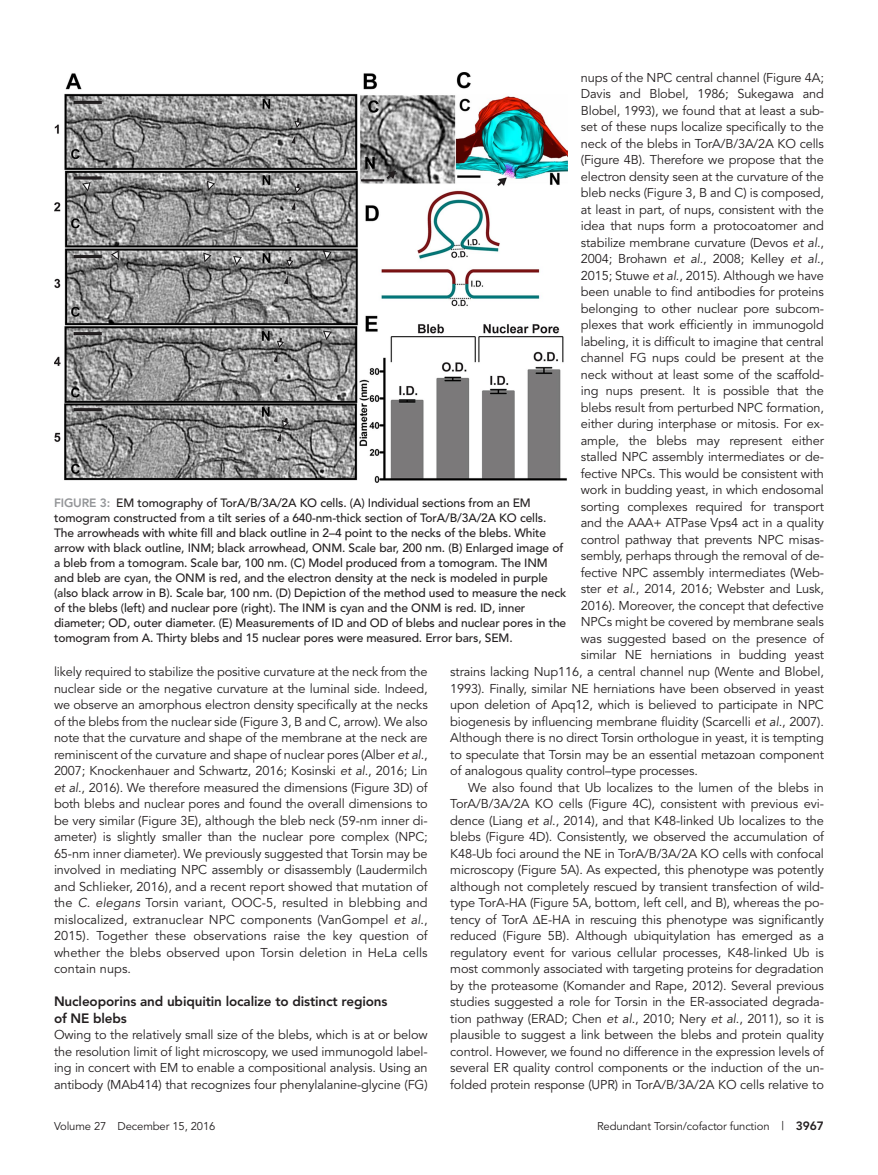
<style>
.page{position:relative;width:878px;height:1175px;background:#fff}
.page>*{position:absolute;margin:0;border:0;box-sizing:border-box;transform-origin:0 0}
.t1{font:800 13.5px/16.5px "Avenir";letter-spacing:-.01em;color:#231f20}
.ParaFL{font:12.75px/16.5px "Avenir";letter-spacing:-.01em;color:#231f20;text-align:justify}
.Para{font:12.75px/16.5px "Avenir";letter-spacing:-.01em;color:#231f20;text-align:justify}
.FigCaption{font:500 12px/15px "Avenir";letter-spacing:-.01em;color:#231f20}
.t2{font:11.25px "Avenir";letter-spacing:-.01em;color:#231f20}
.s1{font-style:italic}
.s2{font-weight:800;color:#939598}
.s3{font-size:12px}
.s4{font-weight:800;font-size:12px}
</style>
<div class="page">
<img style="left:54px;top:72px;width:513px;height:411px">
<p class="ParaFL" style="left:580px;top:69px;width:245px">nups of the NPC central channel (Figure 4A;</p>
<p class="ParaFL" style="left:580px;top:86px;width:245px">Davis and Blobel, 1986; Sukegawa and</p>
<p class="ParaFL" style="left:580px;top:102px;width:245px">Blobel, 1993), we found that at least a sub-</p>
<p class="ParaFL" style="left:580px;top:119px;width:244px">set of these nups localize specifically to the</p>
<p class="ParaFL" style="left:580px;top:135px;width:245px">neck of the blebs in TorA/B/3A/2A KO cells</p>
<p class="ParaFL" style="left:580px;top:152px;width:245px">(Figure 4B). Therefore we propose that the</p>
<p class="ParaFL" style="left:580px;top:168px;width:244px">electron density seen at the curvature of the</p>
<p class="ParaFL" style="left:580px;top:185px;width:244px">bleb necks (Figure 3, B and C) is composed,</p>
<p class="ParaFL" style="left:580px;top:201px;width:245px">at least in part, of nups, consistent with the</p>
<p class="ParaFL" style="left:580px;top:218px;width:245px">idea that nups form a protocoatomer and</p>
<p class="ParaFL" style="left:580px;top:234px;width:244px">stabilize membrane curvature (Devos <span class="s1">et al</span>.,</p>
<p class="ParaFL" style="left:580px;top:251px;width:244px">2004; Brohawn <span class="s1">et al</span>., 2008; Kelley <span class="s1">et al</span>.,</p>
<p class="ParaFL" style="left:580px;top:267px;width:245px">2015; Stuwe <span class="s1">et al</span>., 2015). Although we have</p>
<p class="ParaFL" style="left:580px;top:284px;width:245px">been unable to find antibodies for proteins</p>
<p class="ParaFL" style="left:580px;top:300px;width:245px">belonging to other nuclear pore subcom-</p>
<p class="ParaFL" style="left:580px;top:317px;width:245px">plexes that work efficiently in immunogold</p>
<p class="ParaFL" style="left:580px;top:333px;width:244px">labeling, it is difficult to imagine that central</p>
<p class="ParaFL" style="left:580px;top:350px;width:245px">channel FG nups could be present at the</p>
<p class="ParaFL" style="left:580px;top:366px;width:245px">neck without at least some of the scaffold-</p>
<p class="ParaFL" style="left:580px;top:383px;width:244px">ing nups present. It is possible that the</p>
<p class="ParaFL" style="left:580px;top:399px;width:245px">blebs result from perturbed NPC formation,</p>
<p class="ParaFL" style="left:580px;top:416px;width:245px">either during interphase or mitosis. For ex-</p>
<p class="ParaFL" style="left:580px;top:432px;width:245px">ample, the blebs may represent either</p>
<p class="ParaFL" style="left:580px;top:449px;width:245px">stalled NPC assembly intermediates or de-</p>
<p class="ParaFL" style="left:580px;top:465px;width:244px">fective NPCs. This would be consistent with</p>
<p class="ParaFL" style="left:580px;top:482px;width:245px">work in budding yeast, in which endosomal</p>
<p class="ParaFL" style="left:580px;top:498px;width:244px">sorting complexes required for transport</p>
<p class="ParaFL" style="left:580px;top:515px;width:244px">and the AAA+ ATPase Vps4 act in a quality</p>
<p class="ParaFL" style="left:580px;top:531px;width:245px">control pathway that prevents NPC misas-</p>
<p class="ParaFL" style="left:580px;top:548px;width:245px">sembly, perhaps through the removal of de-</p>
<p class="ParaFL" style="left:580px;top:564px;width:245px">fective NPC assembly intermediates (Web-</p>
<p class="ParaFL" style="left:580px;top:581px;width:244px">ster <span class="s1">et al</span>., 2014, 2016; Webster and Lusk,</p>
<p class="ParaFL" style="left:580px;top:597px;width:245px">2016). Moreover, the concept that defective</p>
<p class="ParaFL" style="left:580px;top:614px;width:245px">NPCs might be covered by membrane seals</p>
<p class="ParaFL" style="left:580px;top:630px;width:244px">was suggested based on the presence of</p>
<p class="ParaFL" style="left:580px;top:647px;width:245px">similar NE herniations in budding yeast</p>
<p class="ParaFL" style="left:450px;top:663px;width:375px">strains lacking Nup116, a central channel nup (Wente and Blobel,</p>
<p class="ParaFL" style="left:450px;top:680px;width:375px">1993). Finally, similar NE herniations have been observed in yeast</p>
<p class="ParaFL" style="left:450px;top:696px;width:375px">upon deletion of Apq12, which is believed to participate in NPC</p>
<p class="ParaFL" style="left:450px;top:713px;width:375px">biogenesis by influencing membrane fluidity (Scarcelli <span class="s1">et al</span>., 2007).</p>
<p class="ParaFL" style="left:450px;top:729px;width:375px">Although there is no direct Torsin orthologue in yeast, it is tempting</p>
<p class="ParaFL" style="left:450px;top:746px;width:375px">to speculate that Torsin may be an essential metazoan component</p>
<p class="ParaFL" style="left:450px;top:762px;width:249px">of analogous quality control–type processes.</p>
<p class="Para" style="left:450px;top:779px;width:375px;text-indent:18px">We also found that Ub localizes to the lumen of the blebs in TorA/B/3A/2A KO cells (Figure 4C), consistent with previous evi&shy;dence (Liang <span class="s1">et al</span>., 2014), and that K48-linked Ub localizes to the blebs (Figure 4D). Consistently, we observed the accumulation of K48-Ub foci around the NE in TorA/B/3A/2A KO cells with confocal microscopy (Figure 5A). As expected, this phenotype was potently although not completely rescued by transient transfection of wild&shy;type TorA-HA (Figure 5A, bottom, left cell, and B), whereas the po&shy;tency of TorA ∆E-HA in rescuing this phenotype was significantly reduced (Figure 5B). Although ubiquitylation has emerged as a regulatory event for various cellular processes, K48-linked Ub is most commonly associated with targeting proteins for degradation by the proteasome (Komander and Rape, 2012). Several previous studies suggested a role for Torsin in the ER-associated degrada&shy;tion pathway (ERAD; Chen <span class="s1">et al</span>., 2010; Nery <span class="s1">et al</span>., 2011), so it is plausible to suggest a link between the blebs and protein quality control. However, we found no difference in the expression levels of several ER quality control components or the induction of the un&shy;folded protein response (UPR) in TorA/B/3A/2A KO cells relative to</p>
<p class="FigCaption" style="left:54px;top:495px;width:513px"><span class="s2">FIGURE 3:</span> EM tomography of TorA/B/3A/2A KO cells. (A) Individual sections from an EM tomogram constructed from a tilt series of a 640-nm-thick section of TorA/B/3A/2A KO cells.<br>The arrowheads with white fill and black outline in 2–4 point to the necks of the blebs. White arrow with black outline, INM; black arrowhead, ONM. Scale bar, 200 nm. (B) Enlarged image of a bleb from a tomogram. Scale bar, 100 nm. (C) Model produced from a tomogram. The INM and bleb are cyan, the ONM is red, and the electron density at the neck is modeled in purple (also black arrow in B). Scale bar, 100 nm. (D) Depiction of the method used to measure the neck of the blebs (left) and nuclear pore (right). The INM is cyan and the ONM is red. ID, inner diameter; OD, outer diameter. (E) Measurements of ID and OD of blebs and nuclear pores in the tomogram from A. Thirty blebs and 15 nuclear pores were measured. Error bars, SEM.</p>
<p class="ParaFL" style="left:54px;top:663px;width:375px">likely required to stabilize the positive curvature at the neck from the nuclear side or the negative curvature at the luminal side. Indeed, we observe an amorphous electron density specifically at the necks of the blebs from the nuclear side (Figure 3, B and C, arrow). We also note that the curvature and shape of the membrane at the neck are reminiscent of the curvature and shape of nuclear pores (Alber <span class="s1">et al</span>., 2007; Knockenhauer and Schwartz, 2016; Kosinski <span class="s1">et al</span>., 2016; Lin <span class="s1">et al</span>., 2016). We therefore measured the dimensions (Figure 3D) of both blebs and nuclear pores and found the overall dimensions to be very similar (Figure 3E), although the bleb neck (59-nm inner di&shy;ameter) is slightly smaller than the nuclear pore complex (NPC; 65-nm inner diameter). We previously suggested that Torsin may be involved in mediating NPC assembly or disassembly (Laudermilch and Schlieker, 2016), and a recent report showed that mutation of the <span class="s1">C. elegans</span> Torsin variant, OOC-5, resulted in blebbing and mislocalized, extranuclear NPC components (VanGompel <span class="s1">et al</span>., 2015). Together these observations raise the key question of whether the blebs observed upon Torsin deletion in HeLa cells contain nups.</p>
<h2 class="t1" style="left:54px;top:993px;width:335px">Nucleoporins and ubiquitin localize to distinct regions of NE blebs</h2>
<p class="ParaFL" style="left:54px;top:1026px;width:375px">Owing to the relatively small size of the blebs, which is at or below the resolution limit of light microscopy, we used immunogold label&shy;ing in concert with EM to enable a compositional analysis. Using an antibody (MAb414) that recognizes four phenylalanine-glycine (FG)</p>
<p class="t2" style="left:54px;top:1119px;width:163px">Volume 27 December 15, 2016</p>
<p class="t2" style="left:597px;top:1119px;width:228px">Redundant Torsin/cofactor function <span class="s3">|</span> <span class="s4">3967</span></p>
</div>
